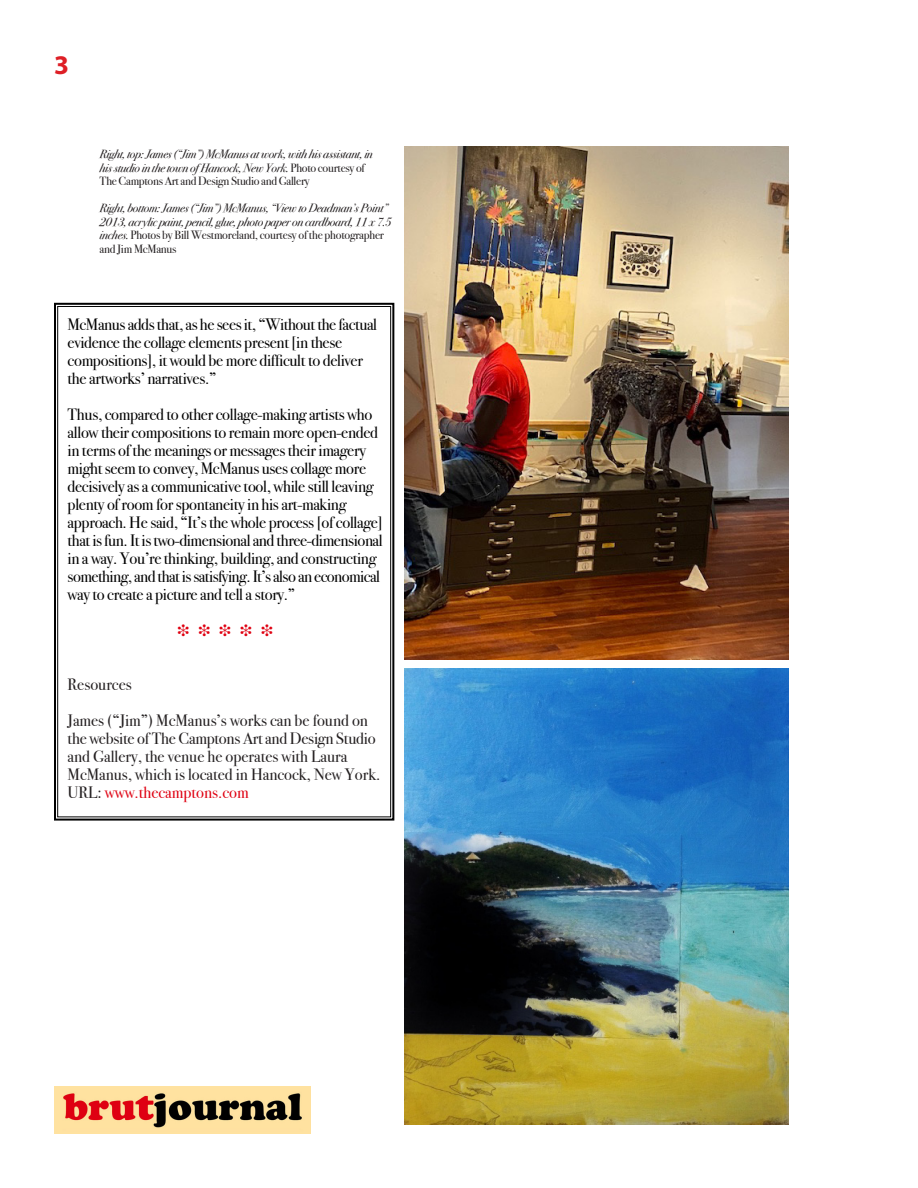
<style>
.page{position:relative;width:918px;height:1188px;background:#fff}
.page>*{position:absolute;margin:0;border:0;box-sizing:border-box;transform-origin:0 0}
.t1{font:700 27px "Myriad Pro";color:#de1f26}
.t2{font:16.5px/18px "Bodoni Svty Two ITCTT";letter-spacing:-.02em;color:#000}
.t3{font:16.5px/18px "Bodoni Svty Two ITCTT";color:#231f20}
.t4{font:italic 12px/13.5px "Bodoni Svty Two ITCTT";letter-spacing:-.02em;color:#231f20}
.t5{font:12px "Bodoni Svty Two ITCTT";letter-spacing:-.02em;color:#231f20}
.s1{font-style:normal}
.s2{color:#df0011}
</style>
<div class="page">
<svg style="left:54px;top:302px;width:341px;height:519px"></svg>
<img style="left:54px;top:1086px;width:256px;height:48px">
<img style="left:405px;top:669px;width:384px;height:455px">
<img style="left:405px;top:147px;width:384px;height:512px">
<svg style="left:178px;top:624px;width:11px;height:12px"></svg>
<svg style="left:199px;top:624px;width:11px;height:12px"></svg>
<svg style="left:220px;top:624px;width:10px;height:12px"></svg>
<svg style="left:241px;top:624px;width:10px;height:12px"></svg>
<svg style="left:262px;top:624px;width:10px;height:12px"></svg>
<p class="t1" style="left:54px;top:48px;width:16px">3</p>
<p class="t4" style="left:100px;top:147px;width:275px">Right, top: James (“Jim”) McManus at work, with his assistant, in</p>
<p class="t4" style="left:100px;top:160px;width:267px">his studio in the town of Hancock, New York. <span class="s1">Photo courtesy of</span></p>
<p class="t5" style="left:100px;top:171px;width:212px">The Camptons Art and Design Studio and Gallery</p>
<p class="t4" style="left:100px;top:201px;width:293px">Right, bottom: James (“Jim”) McManus, “View to Deadman’s Point”<br>2013, acrylic paint, pencil, glue, photo paper on cardboard, 11 x 7.5 inches. <span class="s1">Photos by Bill Westmoreland, courtesy of the photographer</span></p>
<p class="t5" style="left:100px;top:239px;width:79px">and Jim McManus</p>
<p class="t2" style="left:68px;top:314px;width:311px">McManus adds that, as he sees it, “Without the factual evidence the collage elements present [in these</p>
<p class="t2" style="left:68px;top:350px;width:297px">compositions], it would be more difficult to deliver the artworks’ narratives.”</p>
<p class="t2" style="left:68px;top:404px;width:312px">Thus, compared to other collage-making artists who allow their compositions to remain more open-ended in terms of the meanings or messages their imagery might seem to convey, McManus uses collage more decisively as a communicative tool, while still leaving plenty of room for spontaneity in his art-making</p>
<p class="t2" style="left:68px;top:512px;width:317px">approach. He said, “It’s the whole process [of collage] that is fun. It is two-dimensional and three-dimensional in a way. You’re thinking, building, and constructing something, and that is satisfying. It’s also an economical way to create a picture and tell a story.”</p>
<p class="t3" style="left:68px;top:674px;width:66px">Resources</p>
<p class="t3" style="left:68px;top:710px;width:310px">James (“Jim”) McManus’s works can be found on the website of The Camptons Art and Design Studio and Gallery, the venue he operates with Laura</p>
<p class="t3" style="left:68px;top:764px;width:314px">McManus, which is located in Hancock, New York.<br>URL: <span class="s2">www.thecamptons.com</span></p>
</div>
